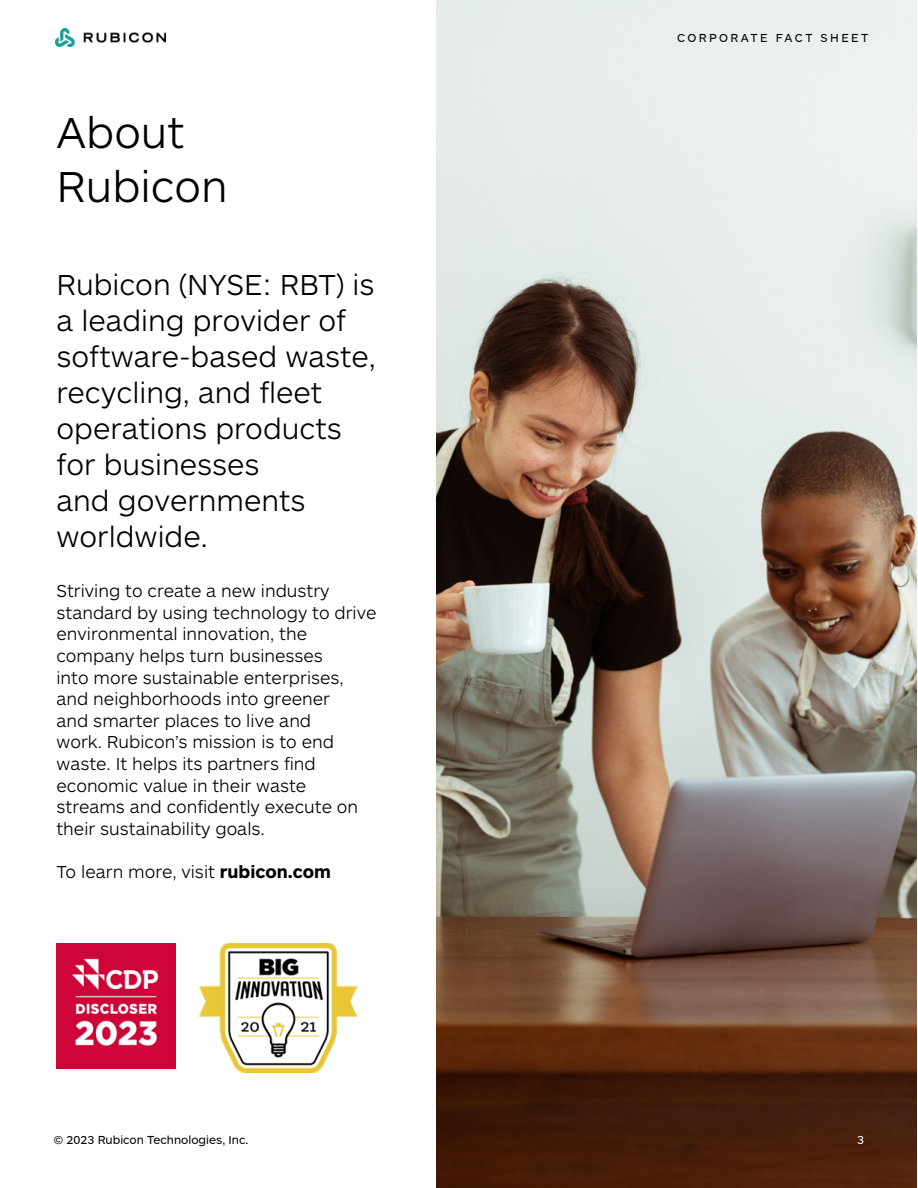
<style>
.page{position:relative;width:918px;height:1188px;background:#fff}
.page>*{position:absolute;margin:0;border:0;box-sizing:border-box;transform-origin:0 0}
.t1{font:300 45px/54px "ARS Maquette";color:#000}
.t2{font:300 30px/36px "ARS Maquette";color:#000}
.t3{font:300 18px/21.6px "ARS Maquette";color:#000}
.t4{font:12px "ARS Maquette";color:#000}
.t5{font:12px "ARS Maquette";letter-spacing:.2em;color:#000}
.t6{font:12px "ARS Maquette";color:#fff}
.s1{font-weight:700}
</style>
<div class="page">
<img style="left:436px;top:0;width:480px;height:1188px">
<img style="left:55px;top:28px;width:110px;height:19px">
<img style="left:57px;top:943px;width:118px;height:125px">
<img style="left:199px;top:943px;width:158px;height:130px">
<h1 class="t1" style="left:57px;top:104px;width:173px">About<br>Rubicon</h1>
<h2 class="t2" style="left:57px;top:266px;width:321px">Rubicon (NYSE: RBT) is a leading provider of software-based waste, recycling, and fleet operations products for businesses<br>and governments worldwide.</h2>
<p class="t3" style="left:57px;top:579px;width:322px">Striving to create a new industry standard by using technology to drive environmental innovation, the company helps turn businesses<br>into more sustainable enterprises, and neighborhoods into greener<br>and smarter places to live and<br>work. Rubicon’s mission is to end waste. It helps its partners find economic value in their waste streams and confidently execute on their sustainability goals.</p>
<p class="t3" style="left:57px;top:860px;width:276px">To learn more, visit <span class="s1">rubicon.com</span></p>
<p class="t5" style="left:677px;top:31px;width:193px">CORPORATE FACT SHEET</p>
<p class="t4" style="left:54px;top:1134px;width:196px">© 2023 Rubicon Technologies, Inc.</p>
<p class="t6" style="left:857px;top:1134px;width:8px">3</p>
</div>
